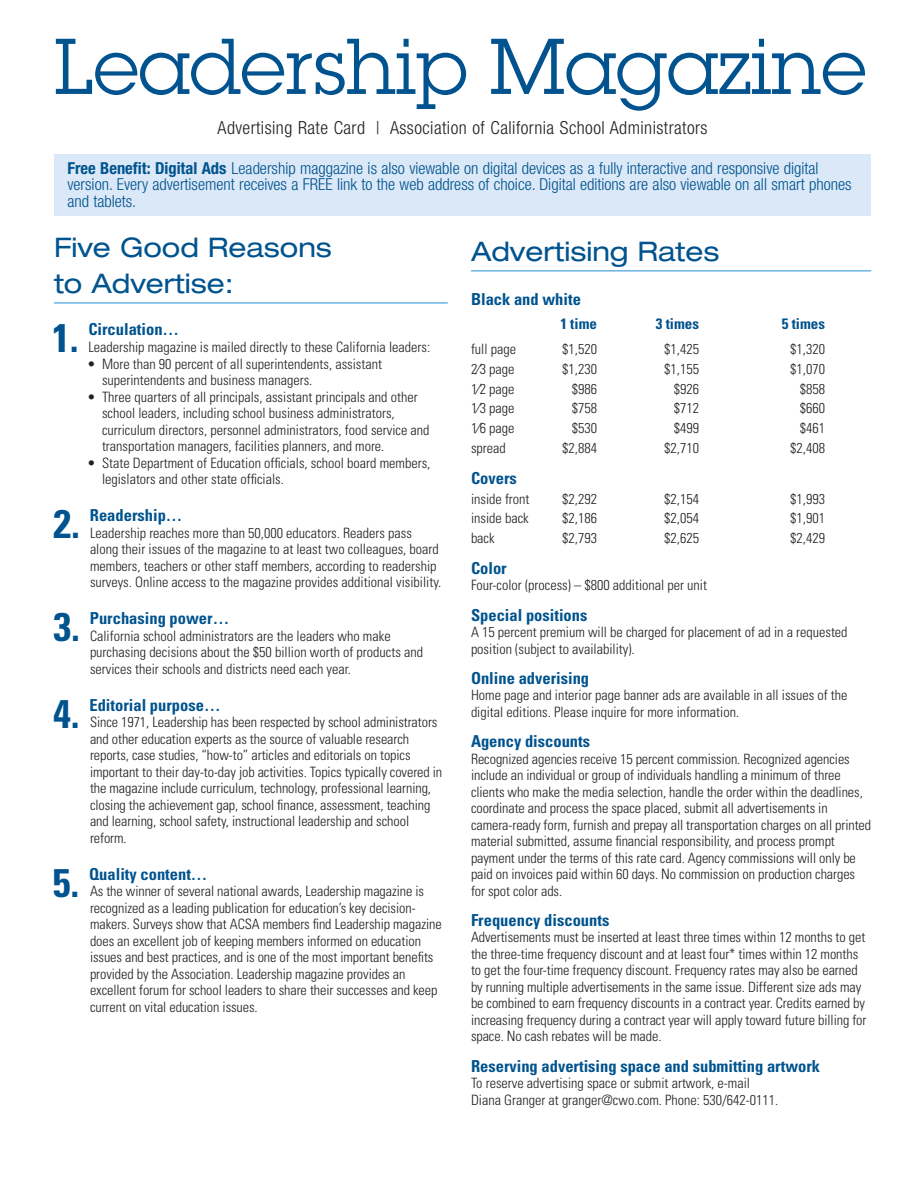
<style>
.page{position:relative;width:918px;height:1188px;background:#fff}
.page>*{position:absolute;margin:0;border:0;box-sizing:border-box;transform-origin:0 0}
.t1{font:77.25px "Lubalin Graph Std";color:#00538e}
.reasons{font:700 condensed 39.9px "Univers LT Std";color:#00538e}
.section_heads{font:expanded 27px/36px "Helvetica Neue LT Std";color:#00538e}
.body_text{font:300 condensed 18px "Helvetica Neue LT Std";letter-spacing:.025em;color:#231f20}
.body_text-2{font:300 condensed 16.5px/16.5px "Helvetica Neue LT Std";color:#00538e}
.subhead{font:700 condensed 16.5px "Univers";color:#00538e}
.reasons-2{font:700 condensed 16.5px "Univers LT Std";color:#00538e}
.subhead-2{font:700 condensed 16.5px "Univers LT Std";color:#00538e}
.subhead-3{font:700 condensed 15px "Univers LT Std";color:#00538e}
.body{font:300 condensed 14.25px/16.5px "Univers LT Std";letter-spacing:-.005em;color:#231f20}
.pricing{font:300 condensed 14.25px "Univers LT Std";color:#231f20}
.s1{font-weight:700}
</style>
<div class="page">
<div style="left:55px;top:155px;width:816px;height:61px;background:#dae8f7"></div>
<hr style="left:471px;top:270px;width:400px;height:2px;background:#6ab3e3">
<hr style="left:54px;top:302px;width:394px;height:2px;background:#6ab3e3">
<p class="t1" style="left:54px;top:18px;width:814px">Leadership Magazine</p>
<p class="body_text" style="left:218px;top:117px;width:492px">Advertising Rate Card | Association of California School Administrators</p>
<p class="body_text-2" style="left:68px;top:160px;width:786px"><span class="s1">Free Benefit: Digital Ads</span> Leadership maggazine is also viewable on digital devices as a fully interactive and responsive digital version. Every advertisement receives a FREE link to the web address of choice. Digital editions are also viewable on all smart phones and tablets.</p>
<p class="section_heads" style="left:54px;top:229px;width:279px">Five Good Reasons to Advertise:</p>
<p class="reasons" style="left:52px;top:313px;width:28px">1.</p>
<p class="reasons-2" style="left:88px;top:319px;width:92px">Circulation…</p>
<p class="section_heads" style="left:471px;top:233px;width:250px">Advertising Rates</p>
<p class="subhead-2" style="left:471px;top:289px;width:112px">Black and white</p>
<p class="subhead-3" style="left:560px;top:315px;width:38px">1 time</p>
<p class="subhead-3" style="left:656px;top:315px;width:45px">3 times</p>
<p class="subhead-3" style="left:782px;top:315px;width:45px">5 times</p>
<p class="pricing" style="left:471px;top:340px;width:47px">full page</p>
<p class="pricing" style="left:562px;top:340px;width:36px">$1,520</p>
<p class="pricing" style="left:664px;top:340px;width:36px">$1,425</p>
<p class="pricing" style="left:790px;top:340px;width:36px">$1,320</p>
<p class="pricing" style="left:471px;top:360px;width:45px">2⁄3 page</p>
<p class="pricing" style="left:562px;top:360px;width:36px">$1,230</p>
<p class="pricing" style="left:664px;top:360px;width:36px">$1,155</p>
<p class="pricing" style="left:790px;top:360px;width:36px">$1,070</p>
<p class="pricing" style="left:471px;top:380px;width:45px">1⁄2 page</p>
<p class="pricing" style="left:572px;top:380px;width:27px">$986</p>
<p class="pricing" style="left:674px;top:380px;width:27px">$926</p>
<p class="pricing" style="left:800px;top:380px;width:27px">$858</p>
<p class="pricing" style="left:471px;top:400px;width:45px">1⁄3 page</p>
<p class="pricing" style="left:572px;top:400px;width:27px">$758</p>
<p class="pricing" style="left:674px;top:400px;width:27px">$712</p>
<p class="pricing" style="left:800px;top:400px;width:27px">$660</p>
<p class="pricing" style="left:471px;top:420px;width:45px">1⁄6 page</p>
<p class="pricing" style="left:572px;top:420px;width:27px">$530</p>
<p class="pricing" style="left:674px;top:420px;width:27px">$499</p>
<p class="pricing" style="left:800px;top:420px;width:27px">$461</p>
<p class="pricing" style="left:471px;top:440px;width:36px">spread</p>
<p class="pricing" style="left:562px;top:440px;width:36px">$2,884</p>
<p class="pricing" style="left:664px;top:440px;width:36px">$2,710</p>
<p class="pricing" style="left:790px;top:440px;width:36px">$2,408</p>
<p class="subhead" style="left:471px;top:468px;width:47px">Covers</p>
<p class="pricing" style="left:471px;top:490px;width:60px">inside front</p>
<p class="pricing" style="left:562px;top:490px;width:36px">$2,292</p>
<p class="pricing" style="left:664px;top:490px;width:36px">$2,154</p>
<p class="pricing" style="left:790px;top:490px;width:36px">$1,993</p>
<p class="pricing" style="left:471px;top:510px;width:59px">inside back</p>
<p class="pricing" style="left:562px;top:510px;width:36px">$2,186</p>
<p class="pricing" style="left:664px;top:510px;width:36px">$2,054</p>
<p class="pricing" style="left:790px;top:510px;width:36px">$1,901</p>
<p class="pricing" style="left:471px;top:530px;width:25px">back</p>
<p class="pricing" style="left:562px;top:530px;width:36px">$2,793</p>
<p class="pricing" style="left:664px;top:530px;width:36px">$2,625</p>
<p class="pricing" style="left:790px;top:530px;width:36px">$2,429</p>
<p class="subhead" style="left:471px;top:558px;width:37px">Color</p>
<p class="body" style="left:471px;top:577px;width:238px">Four-color (process) – $800 additional per unit</p>
<p class="subhead" style="left:471px;top:605px;width:118px">Special positions</p>
<p class="body" style="left:471px;top:624px;width:378px">A 15 percent premium will be charged for placement of ad in a requested position (subject to availability).</p>
<p class="subhead" style="left:471px;top:668px;width:120px">Online adverising</p>
<p class="body" style="left:471px;top:687px;width:378px">Home page and interior page banner ads are available in all issues of the digital editions. Please inquire for more information.</p>
<p class="subhead" style="left:471px;top:731px;width:121px">Agency discounts</p>
<p class="body" style="left:471px;top:750px;width:402px">Recognized agencies receive 15 percent commission. Recognized agencies include an individual or group of individuals handling a minimum of three clients who make the media selection, handle the order within the deadlines, coordinate and process the space placed, submit all advertisements in camera-ready form, furnish and prepay all transportation charges on all printed material submitted, assume financial responsibility, and process prompt payment under the terms of this rate card. Agency commissions will only be paid on invoices paid within 60 days. No commission on production charges for spot color ads.</p>
<p class="subhead" style="left:471px;top:910px;width:140px">Frequency discounts</p>
<p class="body" style="left:471px;top:929px;width:397px">Advertisements must be inserted at least three times within 12 months to get the three-time frequency discount and at least four* times within 12 months to get the four-time frequency discount. Frequency rates may also be earned by running multiple advertisements in the same issue. Different size ads may be combined to earn frequency discounts in a contract year. Credits earned by increasing frequency during a contract year will apply toward future billing for space. No cash rebates will be made.</p>
<p class="subhead" style="left:471px;top:1056px;width:351px">Reserving advertising space and submitting artwork</p>
<p class="body" style="left:471px;top:1075px;width:309px">To reserve advertising space or submit artwork, e-mail<br>Diana Granger at granger@cwo.com. Phone: 530/642-0111.</p>
<p class="body" style="left:88px;top:339px;width:343px">Leadership magazine is mailed directly to these California leaders:</p>
<p class="body" style="left:102px;top:355px;width:282px;text-indent:-15px">• More than 90 percent of all superintendents, assistant superintendents and business managers.</p>
<p class="body" style="left:102px;top:388px;width:329px;text-indent:-15px">• Three quarters of all principals, assistant principals and other school leaders, including school business administrators, curriculum directors, personnel administrators, food service and transportation managers, facilities planners, and more.</p>
<p class="body" style="left:102px;top:454px;width:330px;text-indent:-15px">• State Department of Education officials, school board members, legislators and other state officials.</p>
<p class="reasons" style="left:54px;top:499px;width:28px">2.</p>
<p class="reasons-2" style="left:90px;top:505px;width:94px">Readership…</p>
<p class="body" style="left:90px;top:525px;width:353px">Leadership reaches more than 50,000 educators. Readers pass along their issues of the magazine to at least two colleagues, board members, teachers or other staff members, according to readership surveys. Online access to the magazine provides additional visibility.</p>
<p class="reasons" style="left:54px;top:602px;width:28px">3.</p>
<p class="reasons-2" style="left:90px;top:608px;width:141px">Purchasing power…</p>
<p class="body" style="left:90px;top:628px;width:335px">California school administrators are the leaders who make purchasing decisions about the $50 billion worth of products and services their schools and districts need each year.</p>
<p class="reasons" style="left:53px;top:689px;width:28px">4.</p>
<p class="reasons-2" style="left:89px;top:695px;width:133px">Editorial purpose…</p>
<p class="body" style="left:90px;top:714px;width:354px">Since 1971, Leadership has been respected by school administrators and other education experts as the source of valuable research reports, case studies, “how-to” articles and editorials on topics important to their day-to-day job activities. Topics typically covered in the magazine include curriculum, technology, professional learning, closing the achievement gap, school finance, assessment, teaching and learning, school safety, instructional leadership and school reform.</p>
<p class="reasons" style="left:53px;top:858px;width:28px">5.</p>
<p class="reasons-2" style="left:89px;top:864px;width:120px">Quality content…</p>
<p class="body" style="left:90px;top:883px;width:353px">As the winner of several national awards, Leadership magazine is recognized as a leading publication for education’s key decision&shy;makers. Surveys show that ACSA members find Leadership magazine does an excellent job of keeping members informed on education issues and best practices, and is one of the most important benefits provided by the Association. Leadership magazine provides an excellent forum for school leaders to share their successes and keep current on vital education issues.</p>
</div>
